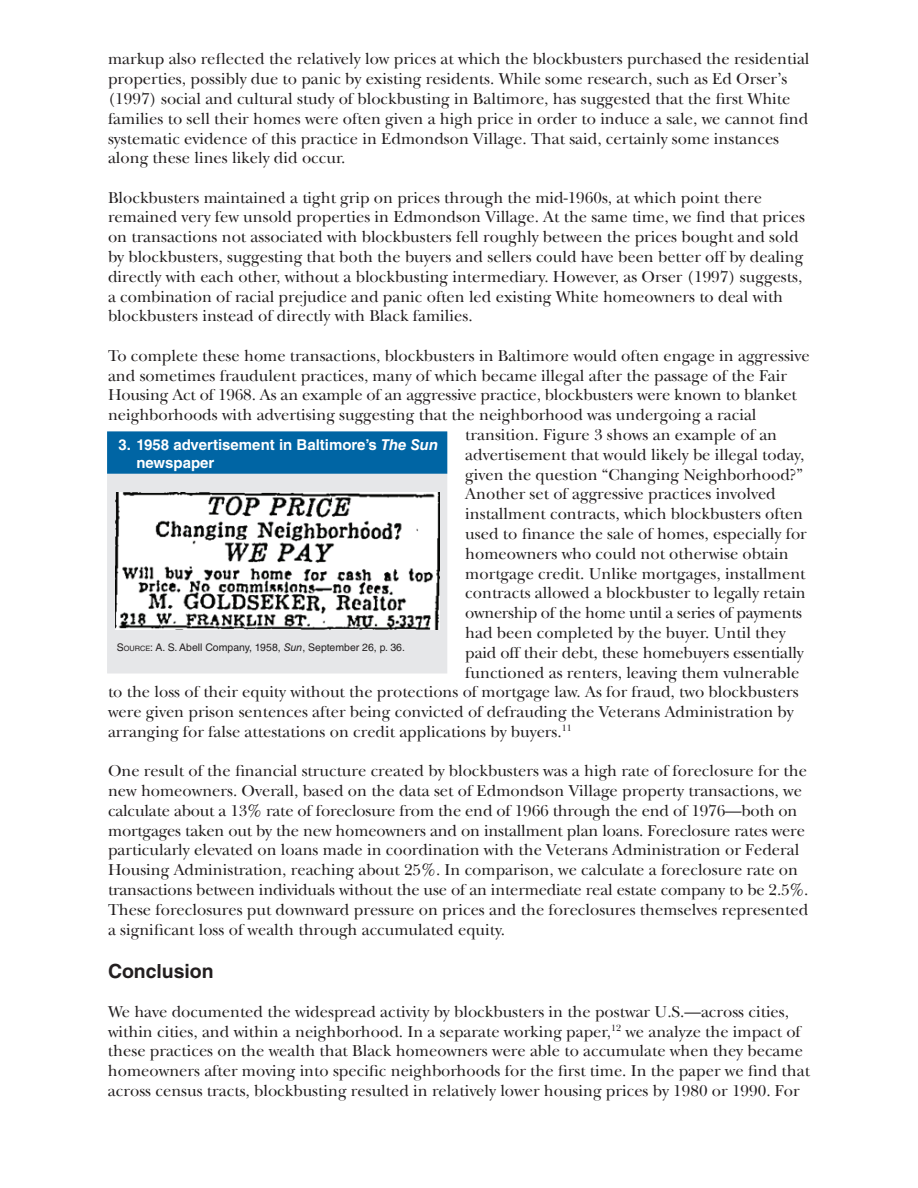
<style>
.page{position:relative;width:918px;height:1188px;background:#fff}
.page>*{position:absolute;margin:0;border:0;box-sizing:border-box;transform-origin:0 0}
.Subhead{font:700 19.5px "Helvetica LT Std";color:#231f20}
.CFL_body_text{font:16.5px/19.8px "New Baskerville Std";color:#231f20}
.CFL_body_text-2{font:16.5px "New Baskerville Std";letter-spacing:-.02em;color:#231f20}
.figure_title{font:700 15px/18px "Helvetica LT Std";color:#fff}
.notes_and_sources{font:10.5px "Helvetica LT Std";color:#231f20}
.s1{font-style:italic}
.s2{font-style:inherit}
.s3{font-size:7.35px}
</style>
<div class="page">
<div style="left:107px;top:432px;width:340px;height:242px;background:#e6e7e9;border:2px solid #e6e7e9"></div>
<div style="left:108px;top:432px;width:339px;height:41px;background:#0065a4"></div>
<div style="left:107px;top:431px;width:340px;height:43px;border:2px solid #0065a4"></div>
<img style="left:116px;top:493px;width:323px;height:136px">
<p class="CFL_body_text" style="left:108px;top:49px;width:703px">markup also reflected the relatively low prices at which the blockbusters purchased the residential properties, possibly due to panic by existing residents. While some research, such as Ed Orser’s (1997) social and cultural study of blockbusting in Baltimore, has suggested that the first White families to sell their homes were often given a high price in order to induce a sale, we cannot find systematic evidence of this practice in Edmondson Village. That said, certainly some instances along these lines likely did occur.</p>
<p class="CFL_body_text" style="left:108px;top:188px;width:698px">Blockbusters maintained a tight grip on prices through the mid-1960s, at which point there remained very few unsold properties in Edmondson Village. At the same time, we find that prices on transactions not associated with blockbusters fell roughly between the prices bought and sold by blockbusters, suggesting that both the buyers and sellers could have been better off by dealing directly with each other, without a blockbusting intermediary. However, as Orser (1997) suggests, a combination of racial prejudice and panic often led existing White homeowners to deal with blockbusters instead of directly with Black families.</p>
<p class="CFL_body_text" style="left:108px;top:346px;width:703px">To complete these home transactions, blockbusters in Baltimore would often engage in aggressive</p>
<p class="CFL_body_text" style="left:108px;top:366px;width:681px">and sometimes fraudulent practices, many of which became illegal after the passage of the Fair</p>
<p class="CFL_body_text" style="left:108px;top:385px;width:690px">Housing Act of 1968. As an example of an aggressive practice, blockbusters were known to blanket</p>
<p class="CFL_body_text" style="left:108px;top:405px;width:650px">neighborhoods with advertising suggesting that the neighborhood was undergoing a racial</p>
<p class="CFL_body_text" style="left:465px;top:425px;width:313px">transition. Figure 3 shows an example of an</p>
<p class="CFL_body_text" style="left:465px;top:445px;width:341px">advertisement that would likely be illegal today,</p>
<p class="CFL_body_text" style="left:465px;top:465px;width:339px">given the question “Changing Neighborhood?”</p>
<p class="CFL_body_text" style="left:465px;top:484px;width:312px">Another set of aggressive practices involved</p>
<p class="CFL_body_text" style="left:465px;top:504px;width:339px">installment contracts, which blockbusters often</p>
<p class="CFL_body_text" style="left:465px;top:524px;width:343px">used to finance the sale of homes, especially for</p>
<p class="CFL_body_text" style="left:465px;top:544px;width:325px">homeowners who could not otherwise obtain</p>
<p class="CFL_body_text" style="left:465px;top:564px;width:342px">mortgage credit. Unlike mortgages, installment</p>
<p class="CFL_body_text" style="left:465px;top:583px;width:342px">contracts allowed a blockbuster to legally retain</p>
<p class="CFL_body_text-2" style="left:465px;top:603px;width:338px">ownership of the home until a series of payments</p>
<p class="CFL_body_text" style="left:465px;top:623px;width:322px">had been completed by the buyer. Until they</p>
<p class="CFL_body_text" style="left:465px;top:643px;width:340px">paid off their debt, these homebuyers essentially</p>
<p class="CFL_body_text" style="left:465px;top:663px;width:335px">functioned as renters, leaving them vulnerable</p>
<p class="CFL_body_text" style="left:108px;top:682px;width:692px">to the loss of their equity without the protections of mortgage law. As for fraud, two blockbusters</p>
<p class="CFL_body_text" style="left:108px;top:702px;width:687px">were given prison sentences after being convicted of defrauding the Veterans Administration by</p>
<p class="CFL_body_text" style="left:108px;top:722px;width:465px">arranging for false attestations on credit applications by buyers.<sup>11</sup></p>
<p class="CFL_body_text" style="left:108px;top:761px;width:702px">One result of the financial structure created by blockbusters was a high rate of foreclosure for the new homeowners. Overall, based on the data set of Edmondson Village property transactions, we calculate about a 13% rate of foreclosure from the end of 1966 through the end of 1976—both on mortgages taken out by the new homeowners and on installment plan loans. Foreclosure rates were particularly elevated on loans made in coordination with the Veterans Administration or Federal Housing Administration, reaching about 25%. In comparison, we calculate a foreclosure rate on transactions between individuals without the use of an intermediate real estate company to be 2.5%.<br>These foreclosures put downward pressure on prices and the foreclosures themselves represented a significant loss of wealth through accumulated equity.</p>
<p class="figure_title" style="left:136px;top:435px;width:303px;text-indent:-18px">3. 1958 advertisement in Baltimore’s <span class="s1">The Sun </span>newspaper</p>
<p class="notes_and_sources" style="left:117px;top:641px;width:290px"><span class="s2">S</span><span class="s3">OURCE</span><span class="s2">:</span> A. S. Abell Company, 1958, <span class="s1">Sun</span>, September 26, p. 36.</p>
<h2 class="Subhead" style="left:108px;top:959px;width:107px">Conclusion</h2>
<p class="CFL_body_text" style="left:108px;top:1002px;width:704px">We have documented the widespread activity by blockbusters in the postwar U.S.—across cities, within cities, and within a neighborhood. In a separate working paper,<sup>12</sup> we analyze the impact of these practices on the wealth that Black homeowners were able to accumulate when they became homeowners after moving into specific neighborhoods for the first time. In the paper we find that across census tracts, blockbusting resulted in relatively lower housing prices by 1980 or 1990. For</p>
</div>
